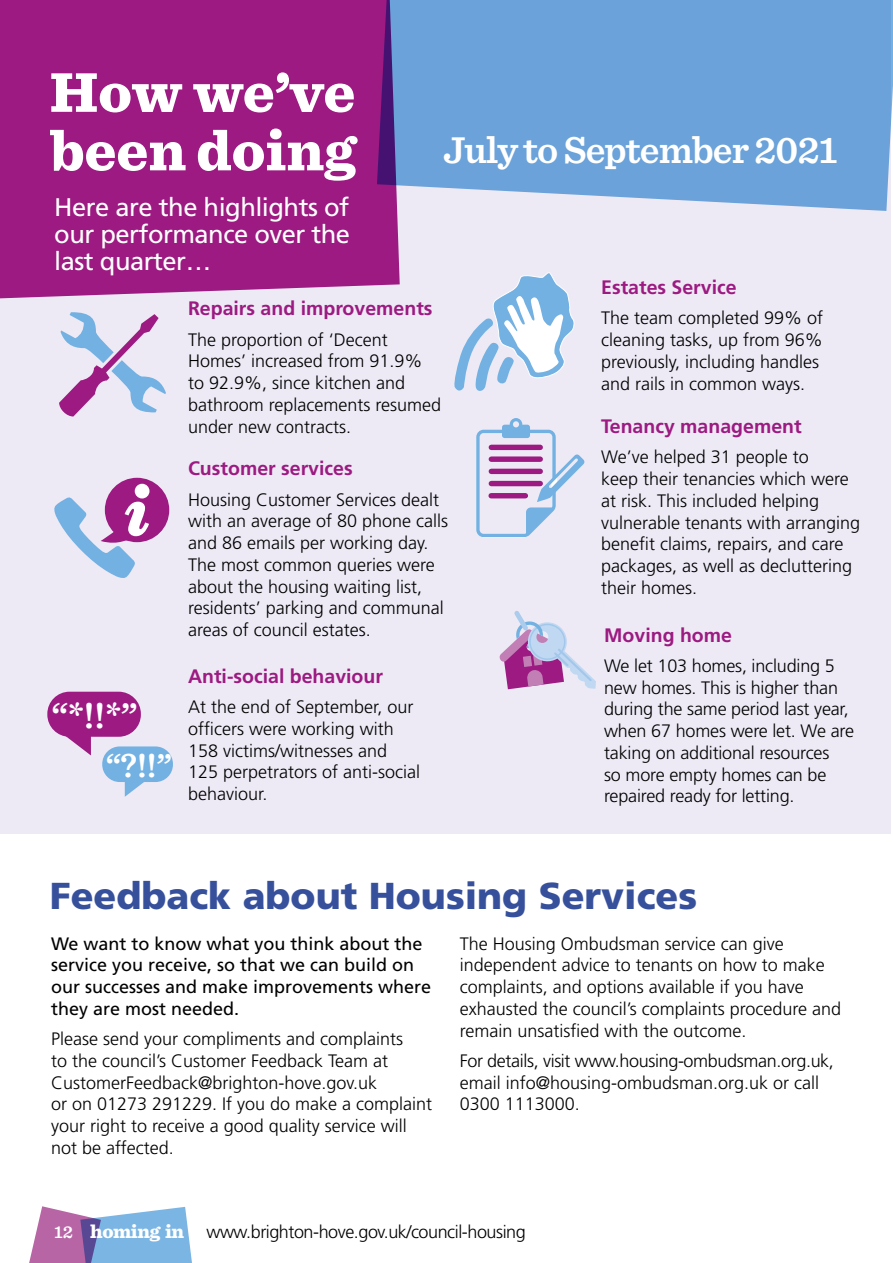
<style>
.page{position:relative;width:893px;height:1263px;background:#fff}
.page>*{position:absolute;margin:0;border:0;box-sizing:border-box;transform-origin:0 0}
.Main_text_12_14_5_li{font:900 58.5px/58.5px "Sentinel";color:#fff}
.t1{font:600 39px "Sentinel";letter-spacing:-.025em;color:#fff}
.Haeding_17_19_col2{font:900 37.5px "Frutiger";color:#36509c}
.t2{font:600 37.05px "Sentinel";color:#fff}
.t3{font:600 34.2px "Sentinel";color:#fff}
.Large_text_17_18_whi{font:25.5px/27px "Frutiger";letter-spacing:-.02em;color:#fff;text-align:justify}
.Big_intro_para_13_14{font:700 19.5px "Frutiger";color:#9c1a81}
.BODY_COPY{font:300 18px/21.8px "Frutiger";color:#000}
.BODY_COPY-2{font:18px/21.8px "Frutiger";color:#000}
.BODY_COPY-3{font:300 18px "Frutiger";letter-spacing:-.025em;color:#000}
.s1{font-family:"Sentinel";font-weight:600;color:#fff}
.s2{font-family:"Sentinel";font-weight:900;font-size:19.5px;color:#fff}
</style>
<div class="page">
<svg style="left:29px;top:1206px;width:163px;height:57px"></svg>
<div style="left:0;top:0;width:890px;height:834px;background:#edeaf5"></div>
<div style="left:0;top:0;width:400px;height:298px;background:#9c1a81"></div>
<svg style="left:377px;top:0;width:516px;height:211px;background:#71a1d7"></svg>
<div style="left:47px;top:692px;width:94px;height:45px;background:#9c1a81;border-radius:22px"></div>
<svg style="left:61px;top:735px;width:31px;height:20px"></svg>
<div style="left:102px;top:746px;width:71px;height:36px;background:#73b1e2;border-radius:17px"></div>
<svg style="left:124px;top:782px;width:20px;height:15px"></svg>
<svg style="left:59px;top:312px;width:107px;height:105px"></svg>
<div style="left:105px;top:478px;width:64px;height:64px;background:#9c1a81;border-radius:50%"></div>
<svg style="left:54px;top:496px;width:95px;height:82px"></svg>
<div style="left:135px;top:484px;width:14px;height:14px;background:#fff;border-radius:50%"></div>
<svg style="left:454px;top:272px;width:120px;height:119px"></svg>
<svg style="left:476px;top:418px;width:109px;height:119px"></svg>
<svg style="left:499px;top:611px;width:97px;height:78px"></svg>
<p class="Main_text_12_14_5_li" style="left:50px;top:61px;width:308px">How we’ve been doing</p>
<p class="Large_text_17_18_whi" style="left:54px;top:194px;width:297px">Here are the highlights of our performance over the last quarter…</p>
<p class="Big_intro_para_13_14" style="left:188px;top:297px;width:246px">Repairs and improvements</p>
<p class="BODY_COPY" style="left:188px;top:328px;width:255px">The proportion of ‘Decent<br>Homes’ increased from 91.9% to 92.9%, since kitchen and bathroom replacements resumed under new contracts.</p>
<p class="Big_intro_para_13_14" style="left:188px;top:457px;width:166px">Customer services</p>
<p class="BODY_COPY" style="left:188px;top:488px;width:262px">Housing Customer Services dealt with an average of 80 phone calls and 86 emails per working day.<br>The most common queries were about the housing waiting list, residents’ parking and communal areas of council estates.</p>
<p class="Big_intro_para_13_14" style="left:188px;top:665px;width:197px">Anti-social behaviour</p>
<p class="BODY_COPY" style="left:188px;top:696px;width:234px">At the end of September, our officers were working with<br>158 victims/witnesses and<br>125 perpetrators of anti-social behaviour.</p>
<p class="t1" style="left:443px;top:120px;width:396px">July to September 2021</p>
<p class="Big_intro_para_13_14" style="left:601px;top:276px;width:137px">Estates Service</p>
<p class="BODY_COPY" style="left:601px;top:307px;width:224px">The team completed 99% of cleaning tasks, up from 96% previously, including handles and rails in common ways.</p>
<p class="Big_intro_para_13_14" style="left:601px;top:415px;width:202px">Tenancy management</p>
<p class="BODY_COPY" style="left:601px;top:446px;width:261px">We’ve helped 31 people to<br>keep their tenancies which were at risk. This included helping vulnerable tenants with arranging benefit claims, repairs, and care packages, as well as decluttering their homes.</p>
<p class="Big_intro_para_13_14" style="left:604px;top:623px;width:129px">Moving home</p>
<p class="BODY_COPY" style="left:604px;top:655px;width:251px">We let 103 homes, including 5 new homes. This is higher than during the same period last year, when 67 homes were let. We are taking on additional resources<br>so more empty homes can be repaired ready for letting.</p>
<p class="t2" style="left:51px;top:687px;width:88px">“*!!*”</p>
<p class="t3" style="left:106px;top:739px;width:68px">“?!!”</p>
<p class="Haeding_17_19_col2" style="left:50px;top:874px;width:649px">Feedback about Housing Services</p>
<p class="BODY_COPY-2" style="left:51px;top:932px;width:382px">We want to know what you think about the service you receive, so that we can build on our successes and make improvements where they are most needed.</p>
<p class="BODY_COPY" style="left:51px;top:1028px;width:383px">Please send your compliments and complaints<br>to the council’s Customer Feedback Team at CustomerFeedback@brighton-hove.gov.uk<br>or on 01273 291229. If you do make a complaint your right to receive a good quality service will not be affected.</p>
<p class="BODY_COPY" style="left:460px;top:932px;width:383px">The Housing Ombudsman service can give independent advice to tenants on how to make complaints, and options available if you have exhausted the council’s complaints procedure and remain unsatisfied with the outcome.</p>
<p class="BODY_COPY" style="left:460px;top:1050px;width:376px">For details, visit www.housing-ombudsman.org.uk, email info@housing-ombudsman.org.uk or call<br>0300 1113000.</p>
<p class="BODY_COPY-3" style="left:54px;top:1221px;width:473px"><span class="s1">12</span> <span class="s2">homing in</span> www.brighton-hove.gov.uk/council-housing</p>
</div>
